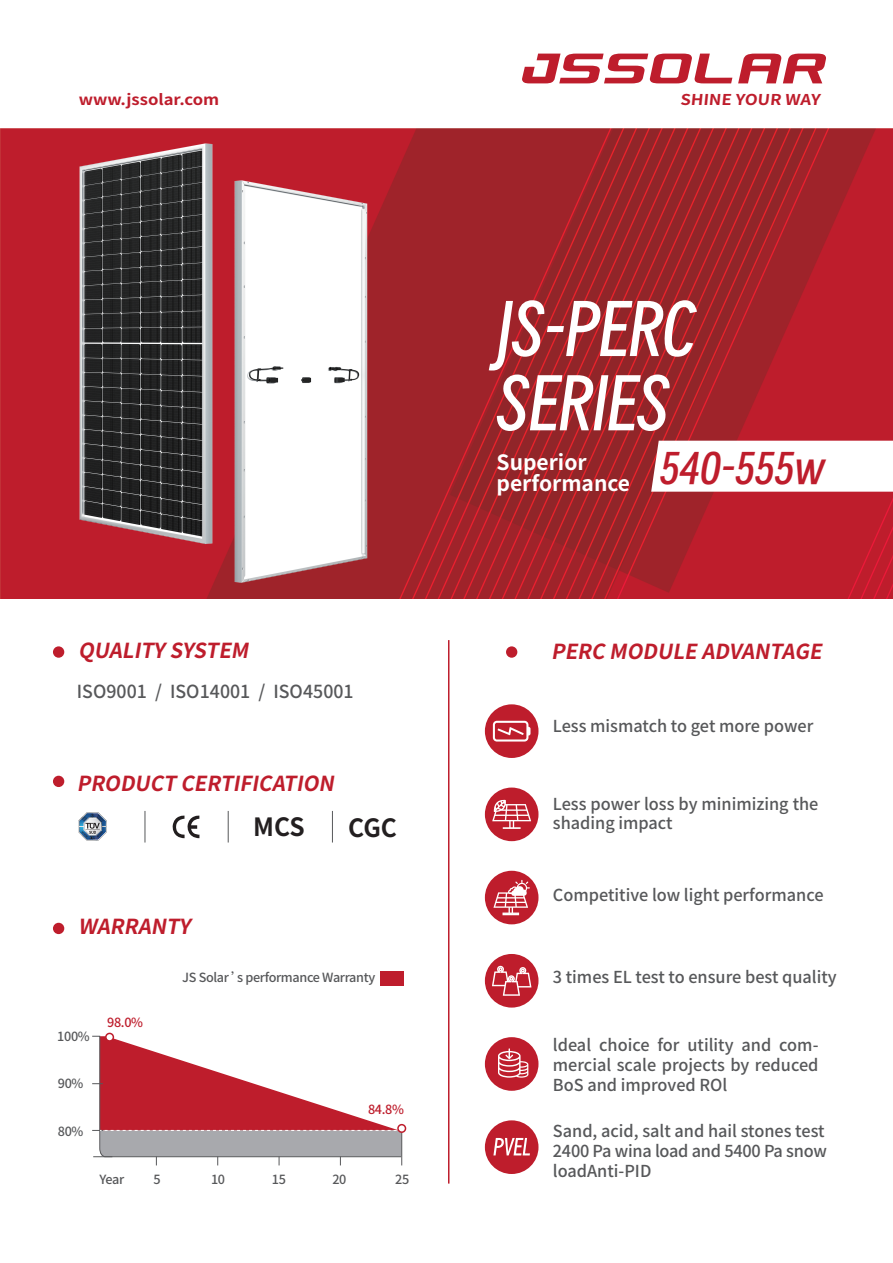
<style>
.page{position:relative;width:893px;height:1263px;background:#fff}
.page>*{position:absolute;margin:0;border:0;box-sizing:border-box;transform-origin:0 0}
.t1{font:italic 68.25px/74.2px "Smiley Sans";color:#fff}
.t2{font:700 25.2px "Source Han Sans CN";letter-spacing:-.015em;color:#231f20}
.t3{font:700 21px/21px "Source Han Sans CN";color:#fff}
.t4{font:italic 700 20.7px "Source Han Sans CN";color:#be1d2c}
.t5{font:500 18px "Source Han Sans CN";color:#57585a}
.t6{font:500 16.5px/19.8px "Source Han Sans CN";color:#57585a}
.t7{font:700 15px "Source Han Sans CN";color:#be1d2c;scale:1.11 1}
.t8{font:700 15px "Source Han Sans CN";color:#be1d2c;scale:1.12 1}
.t9{font:500 12.6px "Source Han Sans CN";letter-spacing:-.025em;color:#57585a}
.t10{font:500 12.6px "Source Han Sans CN";color:#be1d2c}
</style>
<div class="page">
<img style="left:0;top:129px;width:893px;height:470px">
<svg style="left:738px;top:54px;width:88px;height:29px"></svg>
<svg style="left:522px;top:54px;width:210px;height:29px"></svg>
<svg style="left:651px;top:441px;width:242px;height:51px"></svg>
<img style="left:61px;top:128px;width:174px;height:427px">
<img style="left:197px;top:158px;width:209px;height:432px">
<div style="left:506px;top:646px;width:11px;height:12px;background:#be1d2c;border-radius:50%"></div>
<hr style="left:448px;top:640px;width:1px;height:543px;background:#be1d2c">
<div style="left:53px;top:646px;width:11px;height:12px;background:#be1d2c;border-radius:50%"></div>
<div style="left:53px;top:776px;width:11px;height:11px;background:#be1d2c;border-radius:50%"></div>
<div style="left:53px;top:923px;width:11px;height:11px;background:#be1d2c;border-radius:50%"></div>
<svg style="left:92px;top:1035px;width:310px;height:130px"></svg>
<hr style="left:401px;top:1130px;width:1px;height:35px;background:#57585a">
<div style="left:106px;top:1033px;width:7px;height:8px;background:#fff;border-radius:50%"></div>
<div style="left:105px;top:1033px;width:9px;height:9px;border:2px solid #be1d2c;border-radius:50%"></div>
<div style="left:398px;top:1125px;width:7px;height:7px;background:#fff;border-radius:50%"></div>
<div style="left:397px;top:1124px;width:9px;height:9px;border:2px solid #be1d2c;border-radius:50%"></div>
<div style="left:380px;top:972px;width:23px;height:14px;background:#be1d2c"></div>
<hr style="left:145px;top:811px;width:1px;height:31px;background:#57585a">
<hr style="left:228px;top:811px;width:1px;height:31px;background:#57585a">
<hr style="left:332px;top:811px;width:1px;height:31px;background:#57585a">
<svg style="left:172px;top:815px;width:27px;height:23px"></svg>
<svg style="left:79px;top:812px;width:28px;height:29px"></svg>
<div style="left:485px;top:704px;width:53px;height:54px;background:#be1d2c;border-radius:50%"></div>
<svg style="left:493px;top:721px;width:37px;height:20px"></svg>
<div style="left:485px;top:954px;width:53px;height:53px;background:#be1d2c;border-radius:50%"></div>
<svg style="left:492px;top:966px;width:39px;height:30px"></svg>
<div style="left:485px;top:787px;width:53px;height:54px;background:#be1d2c;border-radius:50%"></div>
<svg style="left:492px;top:799px;width:39px;height:30px"></svg>
<div style="left:485px;top:871px;width:53px;height:53px;background:#be1d2c;border-radius:50%"></div>
<svg style="left:493px;top:880px;width:37px;height:35px"></svg>
<div style="left:485px;top:1037px;width:53px;height:54px;background:#be1d2c;border-radius:50%"></div>
<svg style="left:498px;top:1048px;width:30px;height:30px"></svg>
<div style="left:485px;top:1120px;width:53px;height:54px;background:#be1d2c;border-radius:50%"></div>
<svg style="left:493px;top:1138px;width:37px;height:17px"></svg>
<p class="t7" style="left:79px;top:91px;width:128px">www.jssolar.com</p>
<p class="t4" style="left:78px;top:639px;width:182px">QUALITYSYSTEM</p>
<p class="t5" style="left:77px;top:681px;width:279px">ISO9001 / ISO14001 / ISO45001</p>
<p class="t4" style="left:77px;top:771px;width:269px">PRODUCTCERTIFICATION</p>
<p class="t4" style="left:78px;top:915px;width:124px">WARRANTY</p>
<h2 class="t2" style="left:253px;top:812px;width:53px">MCS</h2>
<h2 class="t2" style="left:348px;top:813px;width:50px">CGC</h2>
<p class="t9" style="left:57px;top:1029px;width:34px">100%</p>
<p class="t9" style="left:58px;top:1076px;width:27px">90%</p>
<p class="t10" style="left:107px;top:1015px;width:37px">98.0%</p>
<p class="t9" style="left:58px;top:1125px;width:27px">80%</p>
<p class="t9" style="left:100px;top:1172px;width:26px">Year</p>
<p class="t9" style="left:154px;top:1172px;width:9px">5</p>
<p class="t9" style="left:182px;top:971px;width:195px">JS Solar ’s performance Warranty</p>
<p class="t10" style="left:368px;top:1102px;width:37px">84.8%</p>
<p class="t9" style="left:211px;top:1172px;width:16px">10</p>
<p class="t9" style="left:272px;top:1172px;width:16px">15</p>
<p class="t9" style="left:332px;top:1172px;width:16px">20</p>
<p class="t9" style="left:395px;top:1172px;width:16px">25</p>
<p class="t8" style="left:680px;top:91px;width:130px">SHINE YOUR WAY</p>
<h1 class="t1" style="left:497px;top:293px;width:199px">JS-PERC<br>SERIES</h1>
<p class="t3" style="left:497px;top:452px;width:330px">Superior<br>performance <sup>540-555w</sup></p>
<p class="t4" style="left:551px;top:640px;width:282px">PERCMODULEADVANTAGE</p>
<p class="t6" style="left:553px;top:717px;width:262px">Less mismatch to get more power</p>
<p class="t6" style="left:553px;top:794px;width:267px">Less power loss by minimizing the shading impact</p>
<p class="t6" style="left:553px;top:885px;width:272px">Competitive low light performance</p>
<p class="t6" style="left:553px;top:967px;width:285px">3 times EL test to ensure best quality</p>
<p class="t6" style="left:553px;top:1035px;width:267px;text-align:justify">ldeal choice for utility and com&shy;mercial scale projects by reduced BoS and improved ROl</p>
<p class="t6" style="left:553px;top:1121px;width:276px">Sand, acid, salt and hail stones test<br>2400 Pa wina load and 5400 Pa snow loadAnti-PID</p>
</div>
